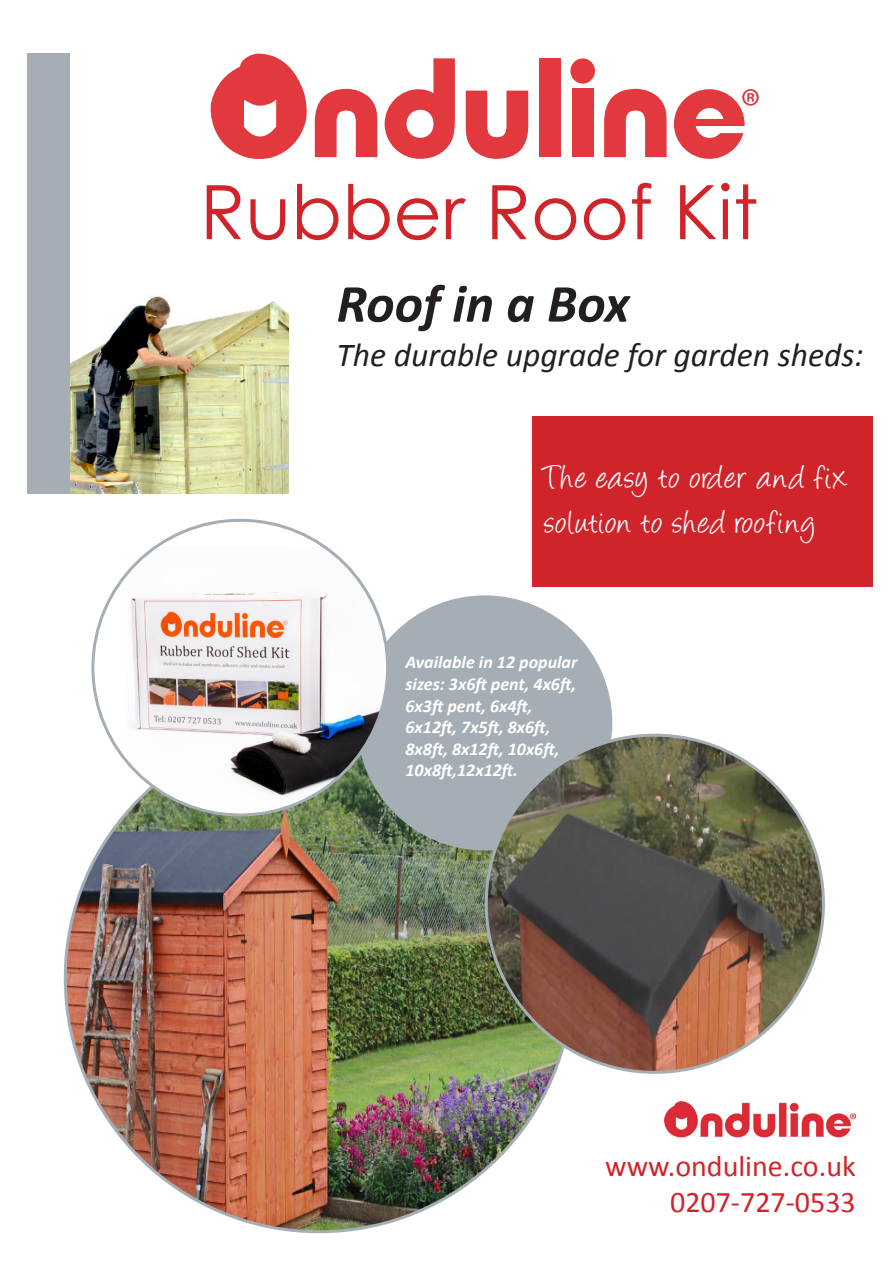
<style>
.page{position:relative;width:893px;height:1263px;background:#fff}
.page>*{position:absolute;margin:0;border:0;box-sizing:border-box;transform-origin:0 0}
.t1{font:75px "Century Gothic";color:#d1232a}
.t2{font:italic 700 54px "Calibri";color:#231f20}
.t3{font:37.5px "Angelina";letter-spacing:.04em;color:#fff}
.t4{font:italic 33.6px "Calibri";color:#231f20}
.t5{font:30px "Calibri";color:#d1232a}
.t6{font:italic 700 18px/21.6px "Calibri";color:#fff;text-align:justify}
</style>
<div class="page">
<img style="left:65px;top:751px;width:508px;height:481px">
<img style="left:69px;top:280px;width:219px;height:214px">
<div style="left:533px;top:417px;width:340px;height:170px;background:#d1232a"></div>
<img style="left:664px;top:1101px;width:192px;height:37px">
<svg style="left:210px;top:53px;width:97px;height:106px"></svg>
<svg style="left:315px;top:89px;width:62px;height:68px"></svg>
<svg style="left:385px;top:58px;width:70px;height:101px"></svg>
<svg style="left:466px;top:91px;width:62px;height:68px"></svg>
<div style="left:539px;top:58px;width:21px;height:99px;background:#e1393e"></div>
<div style="left:572px;top:89px;width:21px;height:68px;background:#e1393e"></div>
<svg style="left:604px;top:89px;width:63px;height:68px"></svg>
<div style="left:570px;top:58px;width:25px;height:26px;background:#e1393e;border-radius:50%"></div>
<svg style="left:674px;top:89px;width:85px;height:70px"></svg>
<div style="left:27px;top:53px;width:42px;height:441px;background:#a5aeb4"></div>
<div style="left:364px;top:602px;width:241px;height:241px;background:#a5aeb4;border-radius:50%"></div>
<div style="left:357px;top:595px;width:255px;height:255px;border:14px solid #a5aeb4;border-radius:50%"></div>
<img style="left:486px;top:735px;width:337px;height:337px;border-radius:169px">
<img style="left:128px;top:547px;width:260px;height:268px">
<p class="t1" style="left:200px;top:160px;width:560px">Rubber Roof Kit</p>
<p class="t2" style="left:337px;top:269px;width:294px">Roof in a Box</p>
<p class="t4" style="left:337px;top:332px;width:528px">The durable upgrade for garden sheds:</p>
<p class="t3" style="left:543px;top:462px;width:306px">The easy to order and fix</p>
<p class="t3" style="left:545px;top:507px;width:272px">solution to shed roofing</p>
<p class="t6" style="left:405px;top:652px;width:173px">Available in 12 popular sizes: 3x6ft pent, 4x6ft, 6x3ft pent, 6x4ft,</p>
<p class="t6" style="left:405px;top:716px;width:155px;text-align:left">6x12ft, 7x5ft, 8x6ft,<br>8x8ft, 8x12ft, 10x6ft,<br>10x8ft,12x12ft.</p>
<p class="t5" style="left:605px;top:1147px;width:252px">www.onduline.co.uk</p>
<p class="t5" style="left:670px;top:1183px;width:187px">0207-727-0533</p>
</div>
